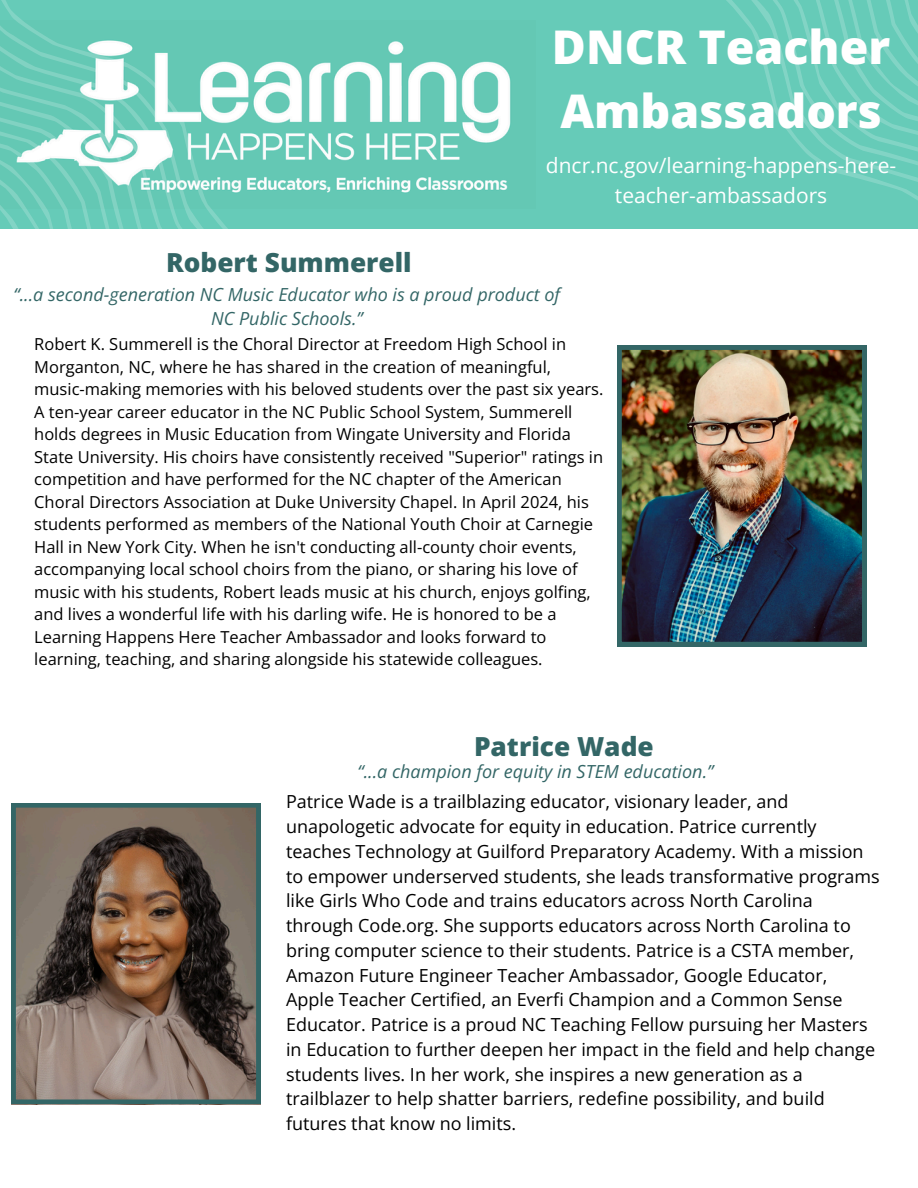
<style>
.page{position:relative;width:918px;height:1188px;background:#fff}
.page>*{position:absolute;margin:0;border:0;box-sizing:border-box;transform-origin:0 0}
.t1{font:800 46.5px/64.2px "Open Sans";color:#fff}
.t2{font:800 26.25px "Open Sans";color:#366}
.t3{font:21px/29.2px "Open Sans";color:#fff;text-align:center}
.t4{font:18px/24.8px "Open Sans";color:#000}
.t5{font:italic 18px/24.8px "Open Sans";color:#366;text-align:center}
.t6{font:16.5px/22.5px "Open Sans";color:#000}
</style>
<div class="page">
<div style="left:0;top:0;width:918px;height:229px;background:#66cbb8"></div>
<img style="left:288px;top:41px;width:223px;height:152px">
<svg style="left:745px;top:0;width:173px;height:200px"></svg>
<svg style="left:248px;top:61px;width:40px;height:130px"></svg>
<svg style="left:1px;top:0;width:247px;height:229px"></svg>
<svg style="left:0;top:21px;width:214px;height:208px"></svg>
<svg style="left:0;top:51px;width:188px;height:178px"></svg>
<svg style="left:11px;top:803px;width:250px;height:301px;background:#706256"></svg>
<img style="left:617px;top:345px;width:249px;height:301px">
<p class="t1" style="left:552px;top:14px;width:340px">DNCR Teacher<br>Ambassadors</p>
<p class="t3" style="left:546px;top:151px;width:352px">dncr.nc.gov/learning-happens-here&shy;teacher-ambassadors</p>
<h1 class="t2" style="left:166px;top:244px;width:247px">Robert Summerell</h1>
<h3 class="t5" style="left:13px;top:281px;width:548px">“...a second-generation NC Music Educator who is a proud product of<br>NC Public Schools.”</h3>
<p class="t6" style="left:34px;top:333px;width:571px">Robert K. Summerell is the Choral Director at Freedom High School in Morganton, NC, where he has shared in the creation of meaningful, music-making memories with his beloved students over the past six years.<br>A ten-year career educator in the NC Public School System, Summerell holds degrees in Music Education from Wingate University and Florida State University. His choirs have consistently received "Superior" ratings in competition and have performed for the NC chapter of the American Choral Directors Association at Duke University Chapel. In April 2024, his students performed as members of the National Youth Choir at Carnegie Hall in New York City. When he isn't conducting all-county choir events, accompanying local school choirs from the piano, or sharing his love of music with his students, Robert leads music at his church, enjoys golfing, and lives a wonderful life with his darling wife. He is honored to be a Learning Happens Here Teacher Ambassador and looks forward to learning, teaching, and sharing alongside his statewide colleagues.</p>
<h2 class="t2" style="left:474px;top:728px;width:181px">Patrice Wade</h2>
<p class="t5" style="left:357px;top:759px;width:357px">“...a champion for equity in STEM education.”</p>
<p class="t4" style="left:286px;top:789px;width:595px">Patrice Wade is a trailblazing educator, visionary leader, and unapologetic advocate for equity in education. Patrice currently teaches Technology at Guilford Preparatory Academy. With a mission to empower underserved students, she leads transformative programs like Girls Who Code and trains educators across North Carolina through Code.org. She supports educators across North Carolina to bring computer science to their students. Patrice is a CSTA member, Amazon Future Engineer Teacher Ambassador, Google Educator, Apple Teacher Certified, an Everfi Champion and a Common Sense Educator. Patrice is a proud NC Teaching Fellow pursuing her Masters in Education to further deepen her impact in the field and help change students lives. In her work, she inspires a new generation as a trailblazer to help shatter barriers, redefine possibility, and build futures that know no limits.</p>
</div>
